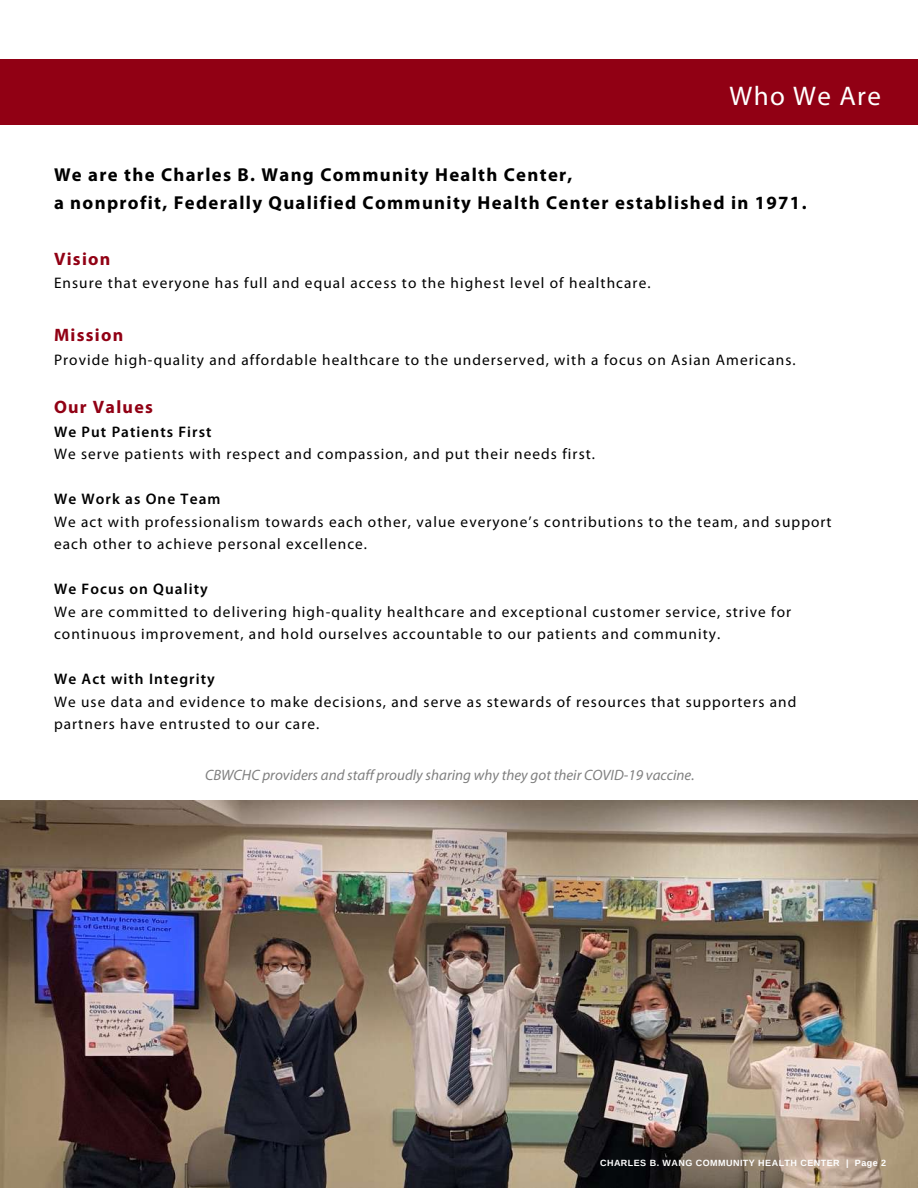
<style>
.page{position:relative;width:918px;height:1188px;background:#fff}
.page>*{position:absolute;margin:0;border:0;box-sizing:border-box;transform-origin:0 0}
.t1{font:27px "Myriad Pro";letter-spacing:.05em;color:#fff}
.t2{font:700 18.75px/28.2px "Myriad Pro";letter-spacing:.07em;color:#000}
.t3{font:700 18px "Myriad Pro";letter-spacing:.07em;color:#910014}
.t4{font:15.3px/22.5px "Myriad Pro";letter-spacing:.07em;color:#000}
.t5{font:600 15.3px "Myriad Pro";letter-spacing:.07em;color:#000}
.t6{font:italic 15px "Myriad Pro";color:#808080}
.t7{font:700 9px "Arimo";letter-spacing:.05em;color:#fff}
</style>
<div class="page">
<img style="left:0;top:801px;width:918px;height:387px">
<div style="left:0;top:59px;width:918px;height:66px;background:#910014"></div>
<h1 class="t1" style="left:730px;top:84px;width:153px">Who We Are</h1>
<p class="t2" style="left:54px;top:162px;width:754px">We are the Charles B. Wang Community Health Center,<br>a nonprofit, Federally Qualified Community Health Center established in 1971.</p>
<p class="t3" style="left:54px;top:251px;width:58px">Vision</p>
<p class="t4" style="left:54px;top:273px;width:598px">Ensure that everyone has full and equal access to the highest level of healthcare.</p>
<p class="t3" style="left:54px;top:328px;width:71px">Mission</p>
<p class="t4" style="left:54px;top:350px;width:743px">Provide high-quality and affordable healthcare to the underserved, with a focus on Asian Americans.</p>
<p class="t3" style="left:54px;top:400px;width:100px">Our Values</p>
<p class="t5" style="left:54px;top:425px;width:159px">We Put Patients First</p>
<p class="t4" style="left:54px;top:444px;width:543px">We serve patients with respect and compassion, and put their needs first.</p>
<p class="t5" style="left:54px;top:493px;width:168px">We Work as One Team</p>
<p class="t4" style="left:54px;top:512px;width:779px">We act with professionalism towards each other, value everyone’s contributions to the team, and support each other to achieve personal excellence.</p>
<p class="t5" style="left:54px;top:583px;width:155px">We Focus on Quality</p>
<p class="t4" style="left:54px;top:602px;width:739px">We are committed to delivering high-quality healthcare and exceptional customer service, strive for continuous improvement, and hold ourselves accountable to our patients and community.</p>
<p class="t5" style="left:54px;top:673px;width:162px">We Act with Integrity</p>
<p class="t4" style="left:54px;top:692px;width:744px">We use data and evidence to make decisions, and serve as stewards of resources that supporters and partners have entrusted to our care.</p>
<p class="t6" style="left:205px;top:768px;width:491px">CBWCHC providers and staff proudly sharing why they got their COVID-19 vaccine.</p>
<p class="t7" style="left:600px;top:1158px;width:288px">CHARLES B. WANG COMMUNITY HEALTH CENTER | Page 2</p>
</div>
